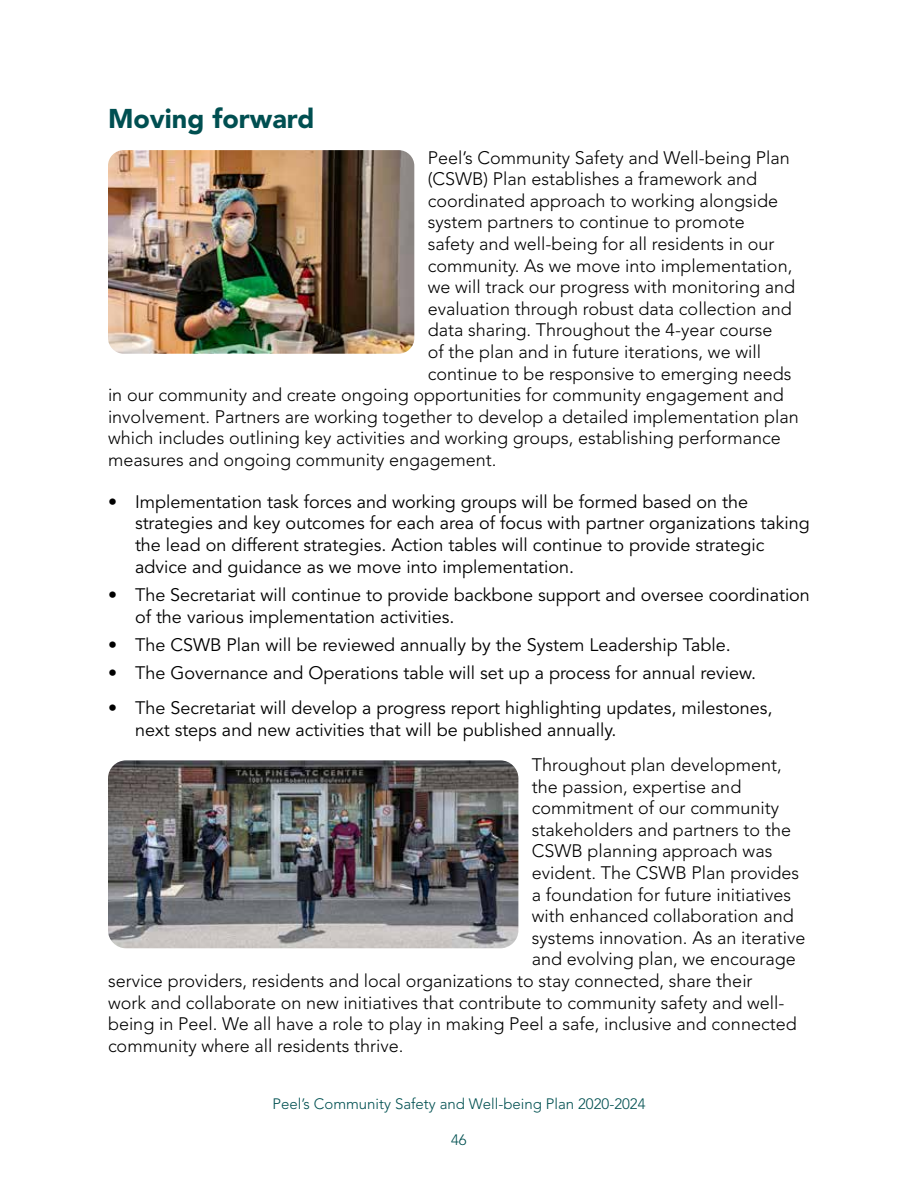
<style>
.page{position:relative;width:918px;height:1188px;background:#fff}
.page>*{position:absolute;margin:0;border:0;box-sizing:border-box;transform-origin:0 0}
.t1{font:900 27px "Avenir LT Std";color:#004f51}
.t2{font:300 18px "Avenir LT Std";color:#000}
.t3{font:18px/21.6px "Avenir LT Std";color:#000}
.t4{font:300 15px "Avenir LT Std";color:#005051}
</style>
<div class="page">
<img style="left:108px;top:150px;width:306px;height:204px">
<img style="left:108px;top:760px;width:410px;height:188px">
<h1 class="t1" style="left:108px;top:103px;width:208px">Moving forward</h1>
<p class="t2" style="left:428px;top:147px;width:364px">Peel’s Community Safety and Well-being Plan</p>
<p class="t2" style="left:428px;top:168px;width:331px">(CSWB) Plan establishes a framework and</p>
<p class="t2" style="left:428px;top:190px;width:352px">coordinated approach to working alongside</p>
<p class="t2" style="left:428px;top:212px;width:318px">system partners to continue to promote</p>
<p class="t2" style="left:428px;top:233px;width:348px">safety and well-being for all residents in our</p>
<p class="t2" style="left:428px;top:255px;width:366px">community. As we move into implementation,</p>
<p class="t2" style="left:428px;top:276px;width:369px">we will track our progress with monitoring and</p>
<p class="t2" style="left:428px;top:298px;width:365px">evaluation through robust data collection and</p>
<p class="t2" style="left:428px;top:320px;width:346px">data sharing. Throughout the 4-year course</p>
<p class="t2" style="left:428px;top:341px;width:335px">of the plan and in future iterations, we will</p>
<p class="t2" style="left:428px;top:363px;width:365px">continue to be responsive to emerging needs</p>
<p class="t2" style="left:108px;top:384px;width:677px">in our community and create ongoing opportunities for community engagement and</p>
<p class="t2" style="left:108px;top:406px;width:692px">involvement. Partners are working together to develop a detailed implementation plan</p>
<p class="t2" style="left:108px;top:428px;width:674px">which includes outlining key activities and working groups, establishing performance</p>
<p class="t2" style="left:108px;top:449px;width:390px">measures and ongoing community engagement.</p>
<p class="t3" style="left:135px;top:491px;width:676px;text-indent:-27px">• Implementation task forces and working groups will be formed based on the strategies and key outcomes for each area of focus with partner organizations taking the lead on different strategies. Action tables will continue to provide strategic advice and guidance as we move into implementation.</p>
<p class="t3" style="left:135px;top:584px;width:677px;text-indent:-27px">• The Secretariat will continue to provide backbone support and oversee coordination of the various implementation activities.</p>
<p class="t3" style="left:108px;top:634px;width:624px">• The CSWB Plan will be reviewed annually by the System Leadership Table.</p>
<p class="t3" style="left:108px;top:663px;width:650px">• The Governance and Operations table will set up a process for annual review.</p>
<p class="t3" style="left:135px;top:698px;width:639px;text-indent:-27px">• The Secretariat will develop a progress report highlighting updates, milestones, next steps and new activities that will be published annually.</p>
<p class="t2" style="left:532px;top:754px;width:251px">Throughout plan development,</p>
<p class="t2" style="left:532px;top:776px;width:211px">the passion, expertise and</p>
<p class="t2" style="left:532px;top:797px;width:249px">commitment of our community</p>
<p class="t2" style="left:532px;top:819px;width:261px">stakeholders and partners to the</p>
<p class="t2" style="left:532px;top:841px;width:242px">CSWB planning approach was</p>
<p class="t2" style="left:532px;top:862px;width:269px">evident. The CSWB Plan provides</p>
<p class="t2" style="left:532px;top:884px;width:261px">a foundation for future initiatives</p>
<p class="t2" style="left:532px;top:905px;width:263px">with enhanced collaboration and</p>
<p class="t2" style="left:532px;top:927px;width:275px">systems innovation. As an iterative</p>
<p class="t2" style="left:532px;top:949px;width:265px">and evolving plan, we encourage</p>
<p class="t2" style="left:108px;top:970px;width:646px">service providers, residents and local organizations to stay connected, share their</p>
<p class="t2" style="left:108px;top:992px;width:678px">work and collaborate on new initiatives that contribute to community safety and well-</p>
<p class="t2" style="left:108px;top:1013px;width:690px">being in Peel. We all have a role to play in making Peel a safe, inclusive and connected</p>
<p class="t2" style="left:108px;top:1035px;width:297px">community where all residents thrive.</p>
<p class="t4" style="left:272px;top:1095px;width:375px">Peel’s Community Safety and Well-being Plan 2020-2024</p>
<p class="t4" style="left:451px;top:1131px;width:17px">46</p>
</div>
